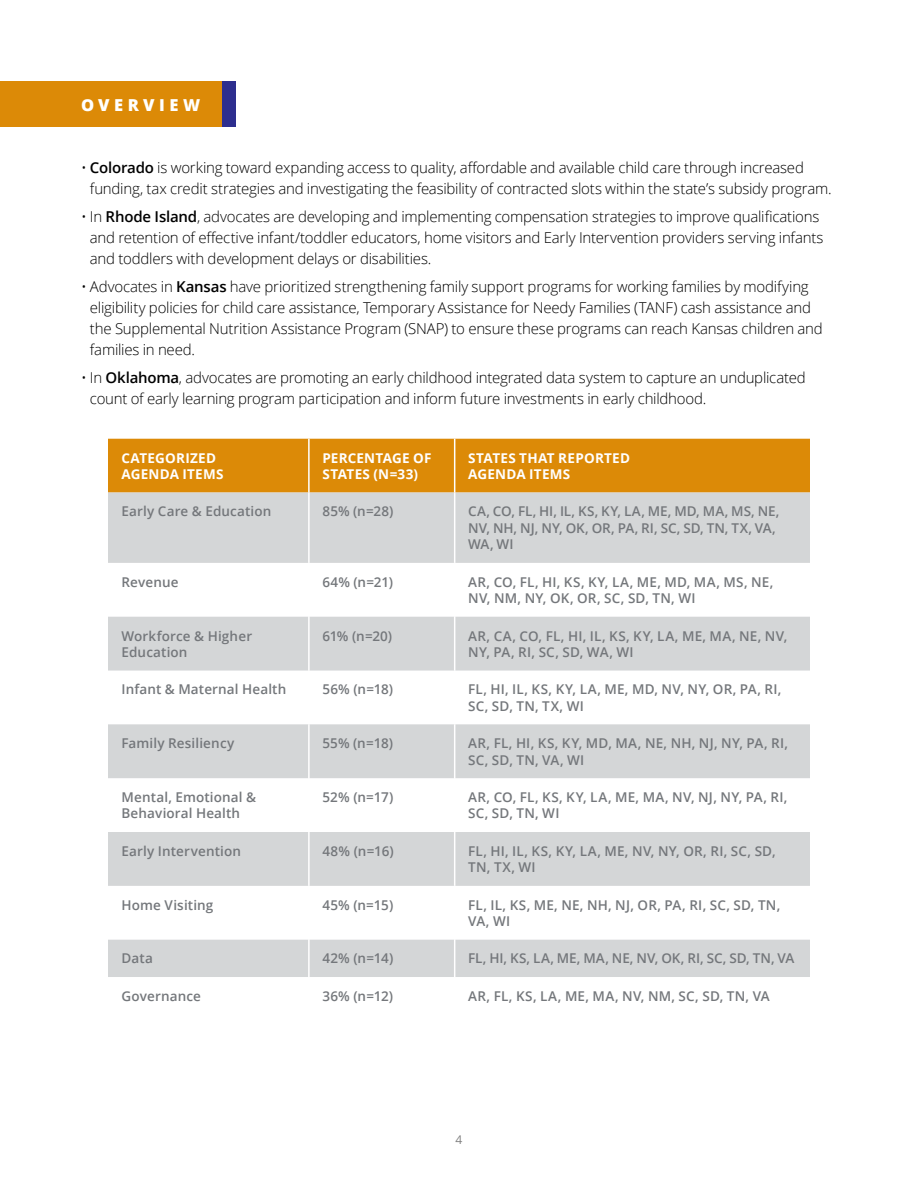
<style>
.page{position:relative;width:918px;height:1188px;background:#fff}
.page>*{position:absolute;margin:0;border:0;box-sizing:border-box;transform-origin:0 0}
.t1{font:800 16.5px "Open Sans";letter-spacing:.275em;color:#fff}
.t2{font:300 15px/21px "Open Sans";letter-spacing:-.015em;color:#000}
.t3{font:600 13.5px/16.5px "Open Sans";letter-spacing:.01em;color:#74777b}
.t4{font:700 13.5px/16.5px "Open Sans";letter-spacing:.02em;color:#fff}
.t5{font:12px "Open Sans";color:#808080}
.s1{font-weight:600}
</style>
<div class="page">
<div style="left:0;top:81px;width:222px;height:45px;background:#dc8a07"></div>
<div style="left:222px;top:81px;width:13px;height:45px;background:#2d2e8e"></div>
<div style="left:108px;top:439px;width:702px;height:54px;background:#dc8a07"></div>
<svg style="left:108px;top:493px;width:702px;height:484px;fill:#d4d6d7"></svg>
<hr style="left:308px;top:439px;width:2px;height:54px;background:#fff">
<hr style="left:454px;top:439px;width:1px;height:54px;background:#fff">
<hr style="left:308px;top:493px;width:2px;height:70px;background:#fff">
<hr style="left:454px;top:493px;width:1px;height:70px;background:#fff">
<hr style="left:308px;top:563px;width:2px;height:54px;background:#fff">
<hr style="left:454px;top:563px;width:1px;height:54px;background:#fff">
<hr style="left:308px;top:617px;width:2px;height:54px;background:#fff">
<hr style="left:454px;top:617px;width:1px;height:54px;background:#fff">
<hr style="left:308px;top:671px;width:2px;height:53px;background:#fff">
<hr style="left:454px;top:671px;width:1px;height:53px;background:#fff">
<hr style="left:308px;top:724px;width:2px;height:54px;background:#fff">
<hr style="left:454px;top:724px;width:1px;height:54px;background:#fff">
<hr style="left:308px;top:778px;width:2px;height:54px;background:#fff">
<hr style="left:454px;top:778px;width:1px;height:54px;background:#fff">
<hr style="left:308px;top:832px;width:2px;height:54px;background:#fff">
<hr style="left:454px;top:832px;width:1px;height:54px;background:#fff">
<hr style="left:308px;top:886px;width:2px;height:54px;background:#fff">
<hr style="left:454px;top:886px;width:1px;height:54px;background:#fff">
<hr style="left:308px;top:940px;width:2px;height:37px;background:#fff">
<hr style="left:454px;top:940px;width:1px;height:37px;background:#fff">
<p class="t1" style="left:81px;top:93px;width:121px">OVERVIEW</p>
<p class="t2" style="left:90px;top:157px;width:743px;text-indent:-9px">• <span class="s1">Colorado</span> is working toward expanding access to quality, affordable and available child care through increased funding, tax credit strategies and investigating the feasibility of contracted slots within the state’s subsidy program.</p>
<p class="t2" style="left:90px;top:206px;width:735px;text-indent:-9px">• In <span class="s1">Rhode Island</span>, advocates are developing and implementing compensation strategies to improve qualifications and retention of effective infant/toddler educators, home visitors and Early Intervention providers serving infants and toddlers with development delays or disabilities.</p>
<p class="t2" style="left:90px;top:276px;width:734px;text-indent:-9px">• Advocates in <span class="s1">Kansas</span> have prioritized strengthening family support programs for working families by modifying eligibility policies for child care assistance, Temporary Assistance for Needy Families (TANF) cash assistance and the Supplemental Nutrition Assistance Program (SNAP) to ensure these programs can reach Kansas children and families in need.</p>
<p class="t2" style="left:90px;top:366px;width:717px;text-indent:-9px">• In <span class="s1">Oklahoma</span>, advocates are promoting an early childhood integrated data system to capture an unduplicated count of early learning program participation and inform future investments in early childhood.</p>
<p class="t4" style="left:122px;top:449px;width:104px">CATEGORIZED<br>AGENDA ITEMS</p>
<p class="t4" style="left:322px;top:449px;width:111px">PERCENTAGE OF<br>STATES (N=33)</p>
<p class="t4" style="left:468px;top:449px;width:163px">STATES THAT REPORTED<br>AGENDA ITEMS</p>
<p class="t3" style="left:122px;top:503px;width:151px">Early Care &amp; Education</p>
<p class="t3" style="left:322px;top:503px;width:73px">85% (n=28)</p>
<p class="t3" style="left:468px;top:503px;width:313px">CA, CO, FL, HI, IL, KS, KY, LA, ME, MD, MA, MS, NE,<br>NV, NH, NJ, NY, OK, OR, PA, RI, SC, SD, TN, TX, VA,<br>WA, WI</p>
<p class="t3" style="left:122px;top:573px;width:59px">Revenue</p>
<p class="t3" style="left:322px;top:573px;width:72px">64% (n=21)</p>
<p class="t3" style="left:468px;top:573px;width:307px">AR, CO, FL, HI, KS, KY, LA, ME, MD, MA, MS, NE,<br>NV, NM, NY, OK, OR, SC, SD, TN, WI</p>
<p class="t3" style="left:122px;top:627px;width:132px">Workforce &amp; Higher<br>Education</p>
<p class="t3" style="left:322px;top:627px;width:71px">61% (n=20)</p>
<p class="t3" style="left:468px;top:627px;width:321px">AR, CA, CO, FL, HI, IL, KS, KY, LA, ME, MA, NE, NV,<br>NY, PA, RI, SC, SD, WA, WI</p>
<p class="t3" style="left:122px;top:681px;width:166px">Infant &amp; Maternal Health</p>
<p class="t3" style="left:322px;top:681px;width:72px">56% (n=18)</p>
<p class="t3" style="left:468px;top:681px;width:315px">FL, HI, IL, KS, KY, LA, ME, MD, NV, NY, OR, PA, RI,<br>SC, SD, TN, TX, WI</p>
<p class="t3" style="left:122px;top:735px;width:115px">Family Resiliency</p>
<p class="t3" style="left:322px;top:735px;width:72px">55% (n=18)</p>
<p class="t3" style="left:468px;top:735px;width:322px">AR, FL, HI, KS, KY, MD, MA, NE, NH, NJ, NY, PA, RI,<br>SC, SD, TN, VA, WI</p>
<p class="t3" style="left:122px;top:789px;width:136px">Mental, Emotional &amp;<br>Behavioral Health</p>
<p class="t3" style="left:322px;top:789px;width:73px">52% (n=17)</p>
<p class="t3" style="left:468px;top:789px;width:321px">AR, CO, FL, KS, KY, LA, ME, MA, NV, NJ, NY, PA, RI,<br>SC, SD, TN, WI</p>
<p class="t3" style="left:122px;top:842px;width:121px">Early Intervention</p>
<p class="t3" style="left:322px;top:842px;width:73px">48% (n=16)</p>
<p class="t3" style="left:468px;top:842px;width:309px">FL, HI, IL, KS, KY, LA, ME, NV, NY, OR, RI, SC, SD,<br>TN, TX, WI</p>
<p class="t3" style="left:122px;top:896px;width:93px">Home Visiting</p>
<p class="t3" style="left:322px;top:896px;width:72px">45% (n=15)</p>
<p class="t3" style="left:468px;top:896px;width:314px">FL, IL, KS, ME, NE, NH, NJ, OR, PA, RI, SC, SD, TN,<br>VA, WI</p>
<p class="t3" style="left:122px;top:950px;width:33px">Data</p>
<p class="t3" style="left:322px;top:950px;width:72px">42% (n=14)</p>
<p class="t3" style="left:468px;top:950px;width:328px">FL, HI, KS, LA, ME, MA, NE, NV, OK, RI, SC, SD, TN, VA</p>
<p class="t3" style="left:122px;top:987px;width:81px">Governance</p>
<p class="t3" style="left:322px;top:987px;width:72px">36% (n=12)</p>
<p class="t3" style="left:468px;top:987px;width:303px">AR, FL, KS, LA, ME, MA, NV, NM, SC, SD, TN, VA</p>
<p class="t5" style="left:456px;top:1132px;width:8px">4</p>
</div>
